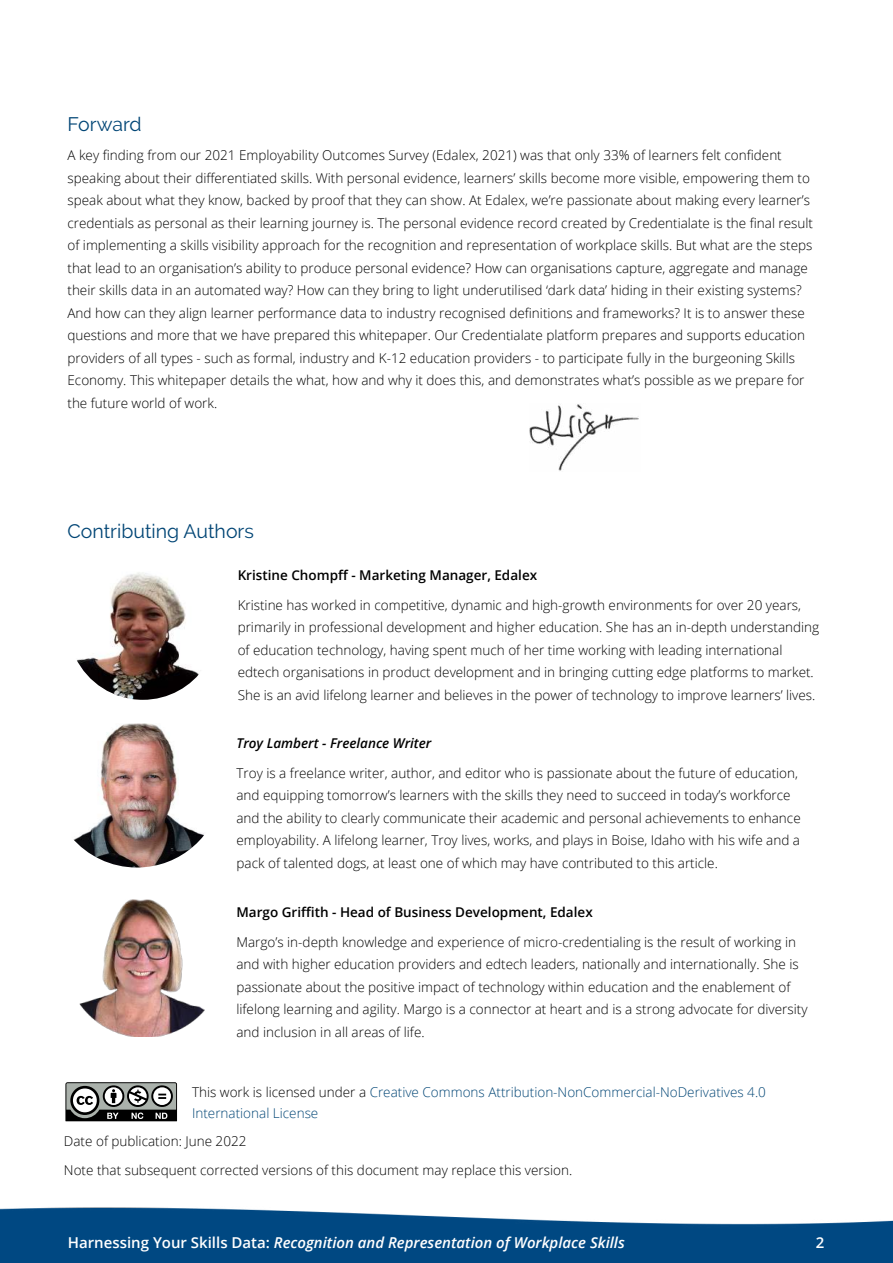
<style>
.page{position:relative;width:893px;height:1263px;background:#fff}
.page>*{position:absolute;margin:0;border:0;box-sizing:border-box;transform-origin:0 0}
.t1{font:19.5px "Raleway";color:#004575}
.t2{font:italic 600 15px "Open Sans";color:#fff}
.t3{font:600 15px "Open Sans";color:#fff}
.t4{font:300 13.5px/22.5px "Open Sans";color:#000}
.t5{font:300 13.5px/21px "Open Sans";color:#004575}
.t6{font:600 13.5px "Open Sans";color:#000}
.t7{font:italic 600 13.5px "Open Sans";color:#000}
.s1{color:#000}
.s2{font-style:normal}
</style>
<div class="page">
<img style="left:0;top:1207px;width:893px;height:56px">
<svg style="left:65px;top:1082px;width:113px;height:40px"></svg>
<img style="left:73px;top:723px;width:131px;height:144px">
<img style="left:79px;top:899px;width:126px;height:138px">
<img style="left:77px;top:572px;width:122px;height:128px">
<img style="left:529px;top:404px;width:110px;height:67px">
<h1 class="t1" style="left:68px;top:116px;width:75px">Forward</h1>
<p class="t4" style="left:68px;top:144px;width:747px">A key 昀椀nding from our 2021 Employability Outcomes Survey (Edalex, 2021) was that only 33% of learners felt con昀椀dent speaking about their di昀昀erentiated skills. With personal evidence, learners’ skills become more visible, empowering them to speak about what they know, backed by proof that they can show. At Edalex, we’re passionate about making every learner’s credentials as personal as their learning journey is. The personal evidence record created by Credentialate is the 昀椀nal result of implementing a skills visibility approach for the recognition and representation of workplace skills. But what are the steps that lead to an organisation’s ability to produce personal evidence? How can organisations capture, aggregate and manage their skills data in an automated way? How can they bring to light underutilised ‘dark data’ hiding in their existing systems?<br>And how can they align learner performance data to industry recognised de昀椀nitions and frameworks? It is to answer these questions and more that we have prepared this whitepaper. Our Credentialate platform prepares and supports education providers of all types - such as formal, industry and K-12 education providers - to participate fully in the burgeoning Skills Economy. This whitepaper details the what, how and why it does this, and demonstrates what’s possible as we prepare for the future world of work.</p>
<h1 class="t1" style="left:68px;top:523px;width:188px">Contributing Authors</h1>
<p class="t6" style="left:238px;top:566px;width:301px">Kristine Chomp昀昀 - Marketing Manager, Edalex</p>
<p class="t4" style="left:238px;top:593px;width:583px">Kristine has worked in competitive, dynamic and high-growth environments for over 20 years, primarily in professional development and higher education. She has an in-depth understanding of education technology, having spent much of her time working with leading international edtech organisations in product development and in bringing cutting edge platforms to market.<br>She is an avid lifelong learner and believes in the power of technology to improve learners’ lives.</p>
<p class="t7" style="left:236px;top:737px;width:196px">Troy Lambert - Freelance Writer</p>
<p class="t4" style="left:236px;top:761px;width:566px">Troy is a freelance writer, author, and editor who is passionate about the future of education, and equipping tomorrow’s learners with the skills they need to succeed in today’s workforce and the ability to clearly communicate their academic and personal achievements to enhance employability. A lifelong learner, Troy lives, works, and plays in Boise, Idaho with his wife and a pack of talented dogs, at least one of which may have contributed to this article.</p>
<p class="t6" style="left:236px;top:903px;width:358px">Margo Gri昀케th - Head of Business Development, Edalex</p>
<p class="t4" style="left:236px;top:930px;width:573px">Margo’s in-depth knowledge and experience of micro-credentialing is the result of working in and with higher education providers and edtech leaders, nationally and internationally. She is passionate about the positive impact of technology within education and the enablement of lifelong learning and agility. Margo is a connector at heart and is a strong advocate for diversity and inclusion in all areas of life.</p>
<p class="t5" style="left:192px;top:1081px;width:575px"><span class="s1">This work is licensed under a</span> Creative Commons Attribution-NonCommercial-NoDerivatives 4.0<br>International License</p>
<p class="t4" style="left:64px;top:1126px;width:510px;line-height:28.5px">Date of publication: June 2022<br>Note that subsequent corrected versions of this document may replace this version.</p>
<p class="t2" style="left:68px;top:1236px;width:558px"><span class="s2">Harnessing Your Skills Data:</span> Recognition and Representation of Workplace Skills</p>
<p class="t3" style="left:816px;top:1234px;width:10px">2</p>
</div>
